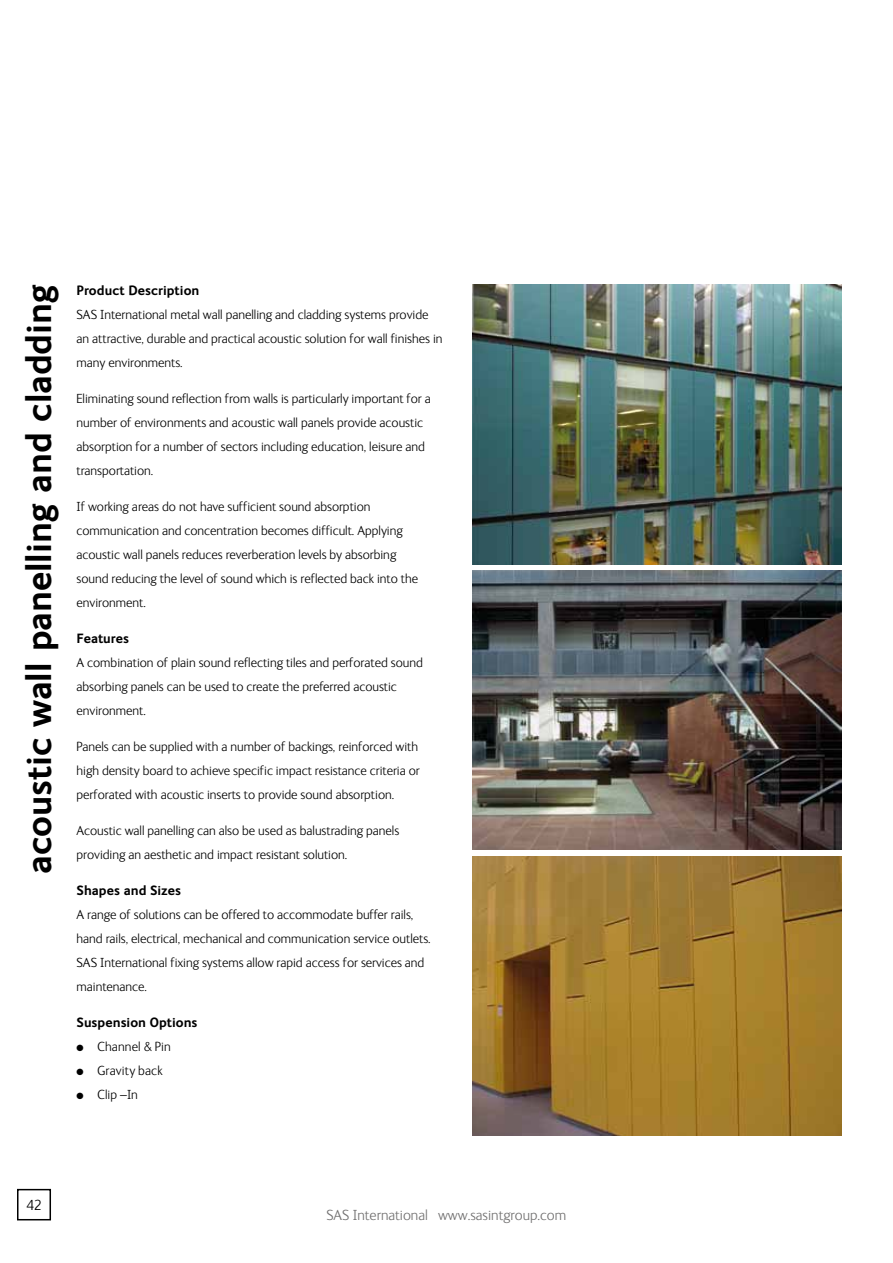
<style>
.page{position:relative;width:893px;height:1263px;background:#fff}
.page>*{position:absolute;margin:0;border:0;box-sizing:border-box;transform-origin:0 0}
.t1{font:700 36px "FS Ingrid";color:#000}
.t2{font:300 15px "FS Ingrid";color:#706f6f}
.t3{font:300 15px "FS Ingrid";color:#000}
.t4{font:300 13.5px/24px "FS Ingrid";color:#000}
.t5{font:700 13.5px "FS Ingrid";letter-spacing:.005em;color:#000}
</style>
<div class="page">
<div style="left:17px;top:1189px;width:34px;height:31px;border:2px solid #000"></div>
<img style="left:472px;top:285px;width:370px;height:279px">
<img style="left:472px;top:570px;width:370px;height:280px">
<img style="left:472px;top:856px;width:370px;height:279px">
<h1 class="t1" style="left:18px;top:874px;width:590px;rotate:-90deg">acoustic wall panelling and cladding</h1>
<p class="t5" style="left:77px;top:282px;width:124px">Product Description</p>
<p class="t4" style="left:77px;top:302px;width:368px">SAS International metal wall panelling and cladding systems provide an attractive, durable and practical acoustic solution for wall finishes in many environments.</p>
<p class="t4" style="left:77px;top:386px;width:356px">Eliminating sound reflection from walls is particularly important for a number of environments and acoustic wall panels provide acoustic absorption for a number of sectors including education, leisure and transportation.</p>
<p class="t4" style="left:77px;top:494px;width:343px">If working areas do not have sufficient sound absorption communication and concentration becomes difficult. Applying acoustic wall panels reduces reverberation levels by absorbing sound reducing the level of sound which is reflected back into the environment.</p>
<p class="t5" style="left:77px;top:630px;width:54px">Features</p>
<p class="t4" style="left:77px;top:650px;width:348px">A combination of plain sound reflecting tiles and perforated sound absorbing panels can be used to create the preferred acoustic environment.</p>
<p class="t4" style="left:77px;top:734px;width:345px">Panels can be supplied with a number of backings, reinforced with high density board to achieve specific impact resistance criteria or perforated with acoustic inserts to provide sound absorption.</p>
<p class="t4" style="left:77px;top:818px;width:324px">Acoustic wall panelling can also be used as balustrading panels providing an aesthetic and impact resistant solution.</p>
<p class="t5" style="left:77px;top:882px;width:106px">Shapes and Sizes</p>
<p class="t4" style="left:77px;top:902px;width:356px">A range of solutions can be offered to accommodate buffer rails, hand rails, electrical, mechanical and communication service outlets.<br>SAS International fixing systems allow rapid access for services and maintenance.</p>
<p class="t5" style="left:77px;top:1014px;width:123px">Suspension Options</p>
<p class="t4" style="left:77px;top:1034px;width:96px">● Channel &amp; Pin</p>
<p class="t4" style="left:77px;top:1058px;width:88px">● Gravity back</p>
<p class="t4" style="left:77px;top:1082px;width:63px">● Clip –In</p>
<p class="t3" style="left:27px;top:1197px;width:16px">42</p>
<p class="t2" style="left:326px;top:1208px;width:241px">SAS International www.sasintgroup.com</p>
</div>
